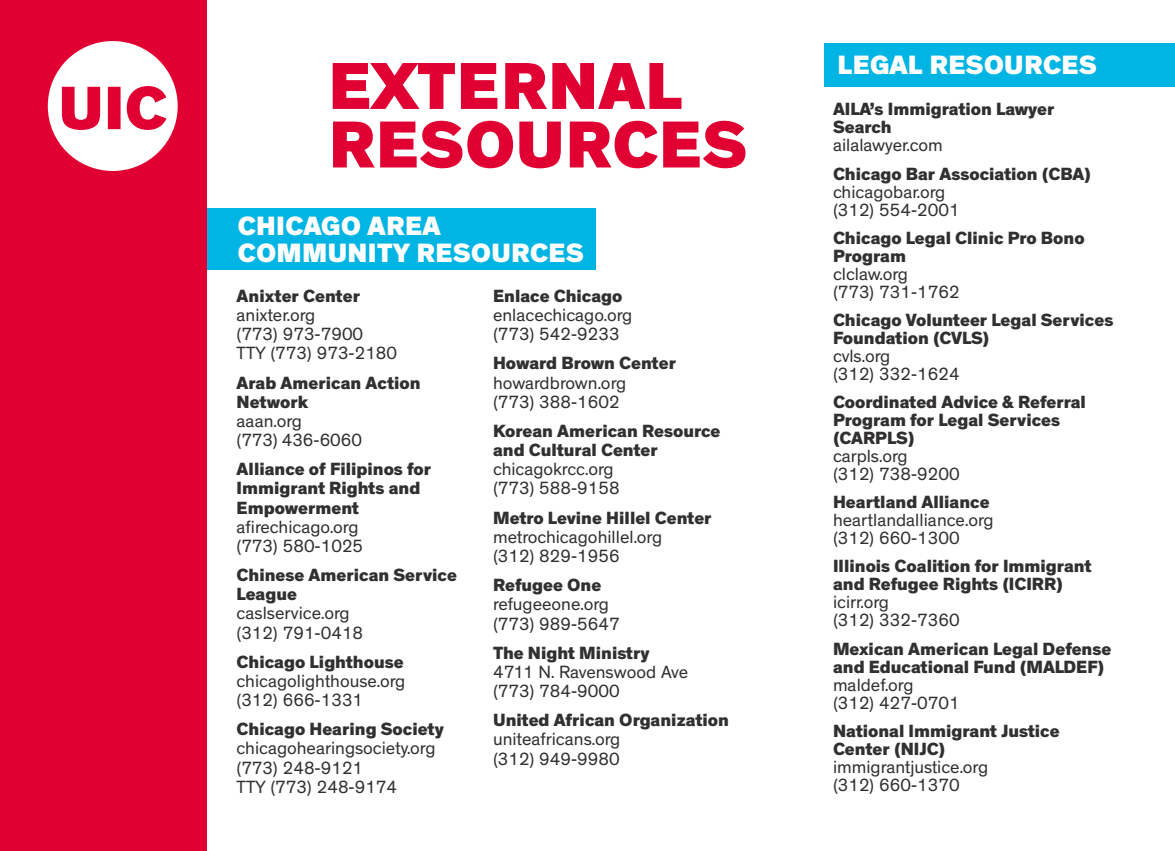
<style>
.page{position:relative;width:1175px;height:851px;background:#fff}
.page>*{position:absolute;margin:0;border:0;box-sizing:border-box;transform-origin:0 0}
.t1{font:900 67.5px "Theinhardt";letter-spacing:.015em;color:#e00031}
.t2{font:900 27px/27px "Theinhardt";letter-spacing:.015em;color:#fff}
.t3{font:800 18px/18px "Theinhardt";color:#312f30}
.t4{font:18px/19.1px "Theinhardt";color:#312f30}
.s1{font-weight:800}
.s2{font-weight:400}
</style>
<div class="page">
<div style="left:195px;top:208px;width:400px;height:62px;background:#00b4e3"></div>
<div style="left:824px;top:43px;width:350px;height:44px;background:#00b4e3"></div>
<div style="left:0;top:0;width:207px;height:850px;background:#e00031"></div>
<svg style="left:48px;top:41px;width:130px;height:130px"></svg>
<p class="t1" style="left:328px;top:44px;width:355px">EXTERNAL</p>
<p class="t1" style="left:328px;top:102px;width:420px">RESOURCES</p>
<p class="t2" style="left:238px;top:213px;width:348px">CHICAGO AREA<br>COMMUNITY RESOURCES</p>
<p class="t4" style="left:237px;top:287px;width:162px"><span class="s1">Anixter Center </span>anixter.org<br>(773) 973-7900<br>TTY (773) 973-2180</p>
<p class="t3" style="left:237px;top:373px;width:185px;line-height:19.1px">Arab American Action<br>Network<br><span class="s2">aaan.org<br>(773) 436-6060</span></p>
<p class="t3" style="left:237px;top:460px;width:196px;line-height:19.1px">Alliance of Filipinos for<br>Immigrant Rights and<br>Empowerment <span class="s2">afirechicago.org<br>(773) 580-1025</span></p>
<p class="t3" style="left:237px;top:566px;width:222px;line-height:19.1px">Chinese American Service<br>League<br><span class="s2">caslservice.org<br>(312) 791-0418</span></p>
<p class="t4" style="left:237px;top:652px;width:170px;text-align:justify"><span class="s1">Chicago Lighthouse </span>chicagolighthouse.org (312) 666-1331</p>
<p class="t4" style="left:237px;top:720px;width:209px"><span class="s1">Chicago Hearing Society </span>chicagohearingsociety.org (773) 248-9121<br>TTY (773) 248-9174</p>
<p class="t4" style="left:493px;top:287px;width:141px"><span class="s1">Enlace Chicago </span>enlacechicago.org (773) 542-9233</p>
<p class="t4" style="left:493px;top:354px;width:185px"><span class="s1">Howard Brown Center </span>howardbrown.org<br>(773) 388-1602</p>
<p class="t3" style="left:493px;top:422px;width:229px;line-height:19.1px">Korean American Resource and Cultural Center <span class="s2">chicagokrcc.org<br>(773) 588-9158</span></p>
<p class="t4" style="left:493px;top:508px;width:220px"><span class="s1">Metro Levine Hillel Center </span>metrochicagohillel.org<br>(312) 829-1956</p>
<p class="t4" style="left:493px;top:576px;width:128px"><span class="s1">Refugee One </span>refugeeone.org (773) 989-5647</p>
<p class="t4" style="left:493px;top:643px;width:197px"><span class="s1">The Night Ministry<br></span>4711 N. Ravenswood Ave (773) 784-9000</p>
<p class="t4" style="left:493px;top:711px;width:237px"><span class="s1">United African Organization </span>uniteafricans.org<br>(312) 949-9980</p>
<p class="t2" style="left:837px;top:52px;width:261px">LEGAL RESOURCES</p>
<p class="t3" style="left:833px;top:101px;width:223px">AILA’s Immigration Lawyer<br>Search<br><span class="s2">ailalawyer.com</span></p>
<p class="t4" style="left:833px;top:165px;width:259px;line-height:18px"><span class="s1">Chicago Bar Association (CBA) </span>chicagobar.org<br>(312) 554-2001</p>
<p class="t3" style="left:833px;top:229px;width:253px">Chicago Legal Clinic Pro Bono<br>Program<br><span class="s2">clclaw.org<br>(773) 731-1762</span></p>
<p class="t3" style="left:833px;top:311px;width:282px">Chicago Volunteer Legal Services<br>Foundation (CVLS)<br><span class="s2">cvls.org<br>(312) 332-1624</span></p>
<p class="t3" style="left:833px;top:393px;width:254px">Coordinated Advice &amp; Referral<br>Program for Legal Services (CARPLS)<br><span class="s2">carpls.org<br>(312) 738-9200</span></p>
<p class="t4" style="left:833px;top:493px;width:162px;line-height:18px"><span class="s1">Heartland Alliance </span>heartlandalliance.org (312) 660-1300</p>
<p class="t3" style="left:833px;top:558px;width:260px">Illinois Coalition for Immigrant and Refugee Rights (ICIRR) <span class="s2">icirr.org<br>(312) 332-7360</span></p>
<p class="t3" style="left:833px;top:640px;width:280px">Mexican American Legal Defense and Educational Fund (MALDEF) <span class="s2">maldef.org<br>(312) 427-0701</span></p>
<p class="t3" style="left:833px;top:722px;width:228px">National Immigrant Justice<br>Center (NIJC) <span class="s2">immigrantjustice.org<br>(312) 660-1370</span></p>
</div>
